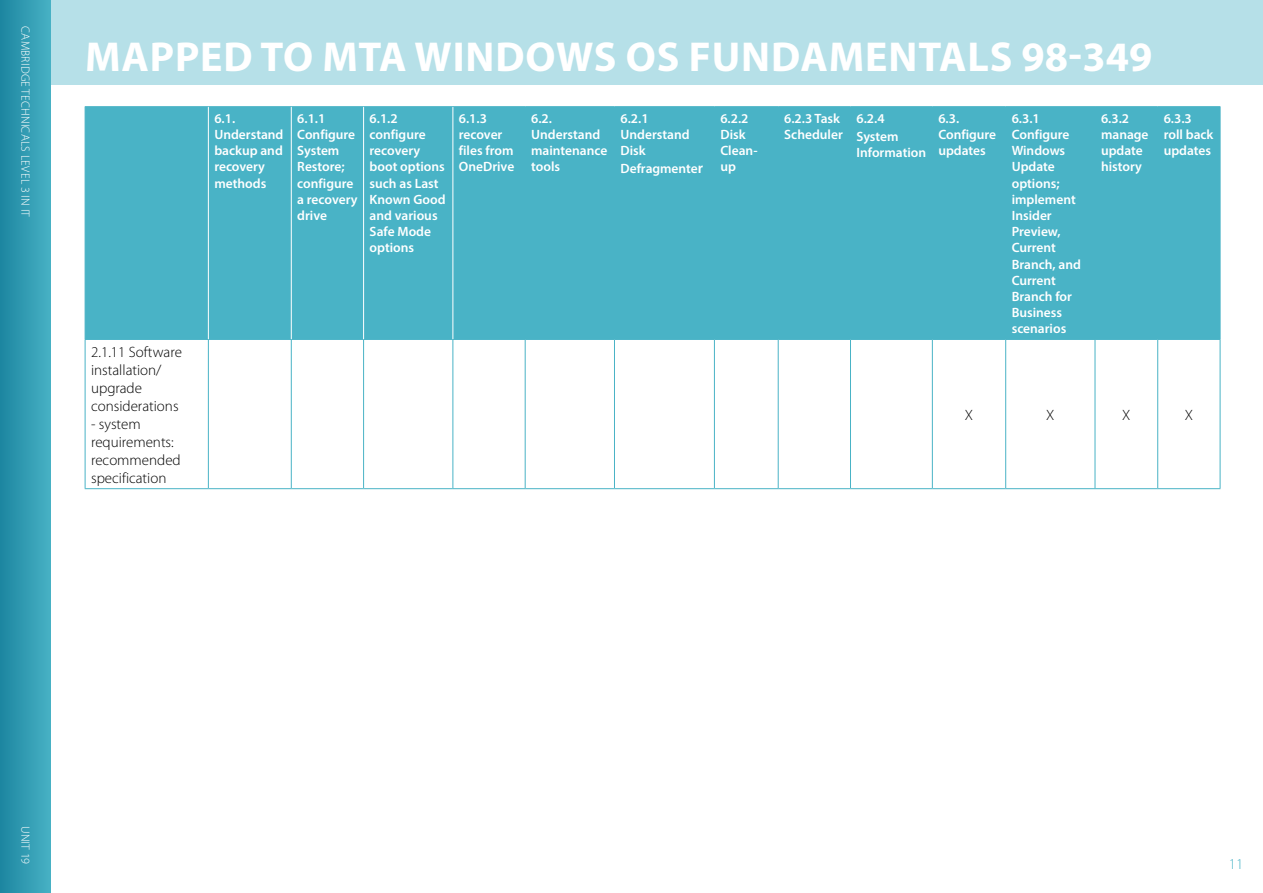
<style>
.page{position:relative;width:1263px;height:893px;background:#fff}
.page>*{position:absolute;margin:0;border:0;box-sizing:border-box;transform-origin:0 0}
.t1{font:700 42px "Myriad Pro";letter-spacing:.02em;color:#fff}
.Body_10pt{font:300 15px/18px "Myriad Pro";color:#000}
.t2{font:300 15px "Myriad Pro";color:#49b3c6}
.Body_10pt-2{font:600 13.5px/16.2px "Myriad Pro";color:#fff}
.t3{font:300 12px "Myriad Pro";letter-spacing:.02em;color:#fff}
.s1{font-size:15px}
</style>
<div class="page">
<div style="left:0;top:0;width:51px;height:893px;background:linear-gradient(to right,#1c86a0,#47b1c4)"></div>
<div style="left:51px;top:0;width:1212px;height:85px;background:#b6e0e8"></div>
<div style="left:86px;top:107px;width:1134px;height:232px;background:#49b3c6"></div>
<hr style="left:85px;top:106px;width:123px;height:1px;background:#49b3c6">
<hr style="left:85px;top:107px;width:1px;height:232px;background:#49b3c6">
<hr style="left:208px;top:106px;width:83px;height:1px;background:#49b3c6">
<hr style="left:291px;top:106px;width:73px;height:1px;background:#49b3c6">
<hr style="left:364px;top:106px;width:89px;height:1px;background:#49b3c6">
<hr style="left:453px;top:106px;width:72px;height:1px;background:#49b3c6">
<hr style="left:525px;top:106px;width:89px;height:1px;background:#49b3c6">
<hr style="left:525px;top:107px;width:1px;height:232px;background:#49b3c6">
<hr style="left:614px;top:106px;width:100px;height:1px;background:#49b3c6">
<hr style="left:614px;top:107px;width:1px;height:232px;background:#49b3c6">
<hr style="left:714px;top:106px;width:64px;height:1px;background:#49b3c6">
<hr style="left:714px;top:107px;width:1px;height:232px;background:#49b3c6">
<hr style="left:778px;top:106px;width:72px;height:1px;background:#49b3c6">
<hr style="left:778px;top:107px;width:1px;height:232px;background:#49b3c6">
<hr style="left:850px;top:106px;width:82px;height:1px;background:#49b3c6">
<hr style="left:850px;top:107px;width:1px;height:232px;background:#49b3c6">
<hr style="left:932px;top:106px;width:74px;height:1px;background:#49b3c6">
<hr style="left:932px;top:107px;width:1px;height:232px;background:#49b3c6">
<hr style="left:1006px;top:106px;width:89px;height:1px;background:#49b3c6">
<hr style="left:1005px;top:107px;width:1px;height:232px;background:#49b3c6">
<hr style="left:1095px;top:106px;width:63px;height:1px;background:#49b3c6">
<hr style="left:1095px;top:107px;width:1px;height:232px;background:#49b3c6">
<hr style="left:1158px;top:106px;width:62px;height:1px;background:#49b3c6">
<hr style="left:1157px;top:107px;width:1px;height:232px;background:#49b3c6">
<hr style="left:1220px;top:107px;width:1px;height:232px;background:#49b3c6">
<hr style="left:85px;top:339px;width:123px;height:1px;background:#49b3c6">
<hr style="left:85px;top:340px;width:1px;height:148px;background:#49b3c6">
<hr style="left:208px;top:339px;width:83px;height:1px;background:#49b3c6">
<hr style="left:208px;top:340px;width:1px;height:148px;background:#49b3c6">
<hr style="left:291px;top:339px;width:73px;height:1px;background:#49b3c6">
<hr style="left:291px;top:340px;width:1px;height:148px;background:#49b3c6">
<hr style="left:364px;top:339px;width:89px;height:1px;background:#49b3c6">
<hr style="left:363px;top:340px;width:1px;height:148px;background:#49b3c6">
<hr style="left:453px;top:339px;width:72px;height:1px;background:#49b3c6">
<hr style="left:452px;top:340px;width:1px;height:148px;background:#49b3c6">
<hr style="left:525px;top:339px;width:89px;height:1px;background:#49b3c6">
<hr style="left:525px;top:340px;width:1px;height:148px;background:#49b3c6">
<hr style="left:614px;top:339px;width:100px;height:1px;background:#49b3c6">
<hr style="left:614px;top:340px;width:1px;height:148px;background:#49b3c6">
<hr style="left:714px;top:339px;width:64px;height:1px;background:#49b3c6">
<hr style="left:714px;top:340px;width:1px;height:148px;background:#49b3c6">
<hr style="left:778px;top:339px;width:72px;height:1px;background:#49b3c6">
<hr style="left:778px;top:340px;width:1px;height:148px;background:#49b3c6">
<hr style="left:850px;top:339px;width:82px;height:1px;background:#49b3c6">
<hr style="left:850px;top:340px;width:1px;height:148px;background:#49b3c6">
<hr style="left:932px;top:339px;width:74px;height:1px;background:#49b3c6">
<hr style="left:932px;top:340px;width:1px;height:148px;background:#49b3c6">
<hr style="left:1006px;top:339px;width:89px;height:1px;background:#49b3c6">
<hr style="left:1005px;top:340px;width:1px;height:148px;background:#49b3c6">
<hr style="left:1095px;top:339px;width:63px;height:1px;background:#49b3c6">
<hr style="left:1095px;top:340px;width:1px;height:148px;background:#49b3c6">
<hr style="left:1158px;top:339px;width:62px;height:1px;background:#49b3c6">
<hr style="left:1157px;top:340px;width:1px;height:148px;background:#49b3c6">
<hr style="left:1220px;top:340px;width:1px;height:148px;background:#49b3c6">
<hr style="left:85px;top:488px;width:123px;height:1px;background:#49b3c6">
<hr style="left:208px;top:488px;width:83px;height:1px;background:#49b3c6">
<hr style="left:291px;top:488px;width:73px;height:1px;background:#49b3c6">
<hr style="left:364px;top:488px;width:89px;height:1px;background:#49b3c6">
<hr style="left:453px;top:488px;width:72px;height:1px;background:#49b3c6">
<hr style="left:525px;top:488px;width:89px;height:1px;background:#49b3c6">
<hr style="left:614px;top:488px;width:100px;height:1px;background:#49b3c6">
<hr style="left:714px;top:488px;width:64px;height:1px;background:#49b3c6">
<hr style="left:778px;top:488px;width:72px;height:1px;background:#49b3c6">
<hr style="left:850px;top:488px;width:82px;height:1px;background:#49b3c6">
<hr style="left:932px;top:488px;width:74px;height:1px;background:#49b3c6">
<hr style="left:1006px;top:488px;width:89px;height:1px;background:#49b3c6">
<hr style="left:1095px;top:488px;width:63px;height:1px;background:#49b3c6">
<hr style="left:1158px;top:488px;width:62px;height:1px;background:#49b3c6">
<hr style="left:208px;top:107px;width:1px;height:232px;background:#fff">
<hr style="left:291px;top:107px;width:1px;height:232px;background:#fff">
<hr style="left:363px;top:107px;width:1px;height:232px;background:#fff">
<hr style="left:452px;top:107px;width:1px;height:232px;background:#fff">
<p class="t3" style="left:32px;top:26px;width:192px;rotate:90deg">CAMBRIDGE TECHNICALS LEVEL 3 IN IT</p>
<p class="t1" style="left:85px;top:29px;width:1069px">MAPPED TO MTA WINDOWS OS FUNDAMENTALS 98-349</p>
<p class="Body_10pt" style="left:91px;top:343px;width:92px">2.1.11 Software installation/ upgrade considerations</p>
<p class="Body_10pt" style="left:91px;top:415px;width:91px">- system requirements: recommended specification</p>
<p class="Body_10pt-2" style="left:214px;top:110px;width:71px">6.1.<br>Understand backup and recovery methods</p>
<p class="Body_10pt-2" style="left:297px;top:110px;width:62px">6.1.1<br>Configure<br>System<br>Restore; configure a recovery drive</p>
<p class="Body_10pt-2" style="left:370px;top:110px;width:77px">6.1.2 configure recovery boot options such as Last<br>Known Good and various<br>Safe Mode options</p>
<p class="Body_10pt-2" style="left:459px;top:110px;width:57px">6.1.3 recover files from<br>OneDrive</p>
<p class="Body_10pt-2" style="left:531px;top:110px;width:78px">6.2.<br>Understand maintenance tools</p>
<p class="Body_10pt-2" style="left:620px;top:110px;width:71px">6.2.1<br>Understand<br>Disk</p>
<p class="Body_10pt-2" style="left:620px;top:160px;width:84px">Defragmente<span class="s1">r</span></p>
<p class="Body_10pt-2" style="left:720px;top:110px;width:39px">6.2.2<br>Disk<br>Clean&shy;up</p>
<p class="Body_10pt-2" style="left:784px;top:110px;width:60px">6.2.3 Task<br>Scheduler</p>
<p class="Body_10pt-2" style="left:856px;top:109px;width:44px;line-height:18px">6.2.4<br>System</p>
<p class="Body_10pt-2" style="left:856px;top:144px;width:71px">Information</p>
<p class="Body_10pt-2" style="left:938px;top:110px;width:59px">6.3.<br>Configure updates</p>
<p class="Body_10pt-2" style="left:1012px;top:110px;width:71px">6.3.1<br>Configure<br>Windows<br>Update options; implement<br>Insider<br>Preview,<br>Current<br>Branch, and<br>Current<br>Branch for<br>Business scenarios</p>
<p class="Body_10pt-2" style="left:1101px;top:110px;width:49px">6.3.2 manage update history</p>
<p class="Body_10pt-2" style="left:1164px;top:110px;width:51px">6.3.3 roll back updates</p>
<p class="Body_10pt" style="left:965px;top:406px;width:10px">X</p>
<p class="Body_10pt" style="left:1046px;top:406px;width:10px">X</p>
<p class="Body_10pt" style="left:1122px;top:406px;width:10px">X</p>
<p class="Body_10pt" style="left:1185px;top:406px;width:10px">X</p>
<p class="t3" style="left:32px;top:826px;width:40px;rotate:90deg">UNIT 19</p>
<p class="t2" style="left:1229px;top:855px;width:16px">11</p>
</div>
